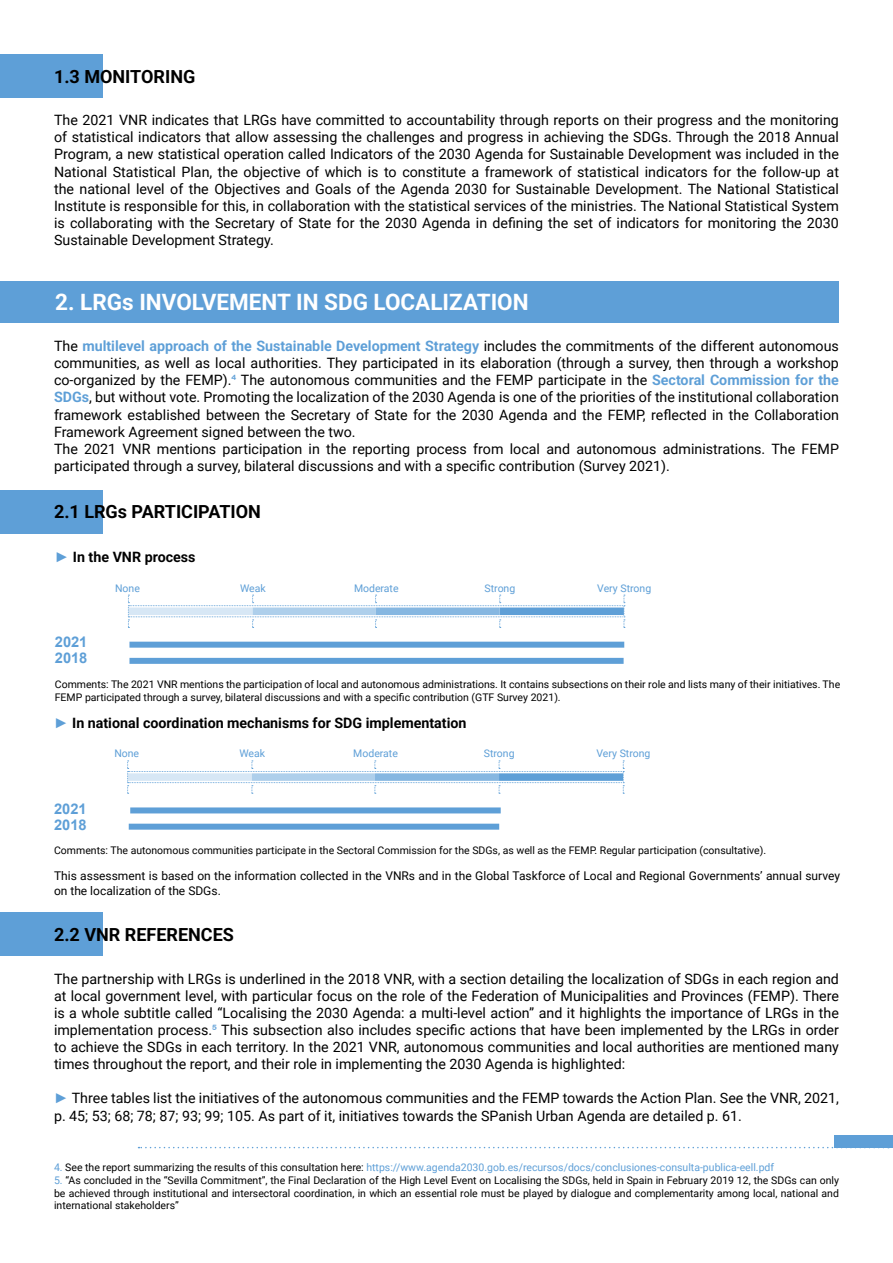
<style>
.page{position:relative;width:893px;height:1263px;background:#fff}
.page>*{position:absolute;margin:0;border:0;box-sizing:border-box;transform-origin:0 0}
.t1{font:700 22.5px "Roboto";color:#fff}
.t2{font:700 18px "Roboto";color:#000}
.t3{font:700 14.7px "Arial";color:#5e9fd7}
.t4{font:14.25px/17.1px "Roboto";color:#000;text-align:justify}
.t5{font:700 14.25px "Roboto";color:#000}
.t6{font:12px/14.4px "Roboto";color:#000}
.t7{font:10.5px/12.6px "Roboto";color:#000}
.t8{font:10.5px "Roboto";color:#5e9fd7}
.s1{font-weight:700;color:#5e9fd7}
.s2{font-family:"Arial";color:#5e9fd7}
.s3{font-family:"Arial";font-weight:400;color:#5e9fd7}
.s4{color:#000}
.s5{color:#5e9fd7}
</style>
<div class="page">
<div style="left:0;top:281px;width:839px;height:42px;background:#5e9fd7"></div>
<div style="left:0;top:490px;width:102px;height:43px;background:#5e9fd7"></div>
<div style="left:129px;top:642px;width:495px;height:6px;background:#5e9fd7"></div>
<div style="left:130px;top:807px;width:371px;height:6px;background:#5e9fd7"></div>
<div style="left:129px;top:658px;width:495px;height:6px;background:#5e9fd7"></div>
<div style="left:129px;top:824px;width:370px;height:6px;background:#5e9fd7"></div>
<svg style="left:128px;top:595px;width:497px;height:33px"></svg>
<svg style="left:127px;top:760px;width:497px;height:34px"></svg>
<div style="left:0;top:912px;width:102px;height:44px;background:#5e9fd7"></div>
<svg style="left:139px;top:1147px;width:696px;height:1px"></svg>
<div style="left:835px;top:1135px;width:58px;height:13px;background:#5e9fd7"></div>
<div style="left:0;top:54px;width:102px;height:44px;background:#5e9fd7"></div>
<p class="t2" style="left:54px;top:64px;width:143px">1.3 MONITORING</p>
<p class="t4" style="left:54px;top:111px;width:786px">The 2021 VNR indicates that LRGs have committed to accountability through reports on their progress and the monitoring of statistical indicators that allow assessing the challenges and progress in achieving the SDGs. Through the 2018 Annual Program, a new statistical operation called Indicators of the 2030 Agenda for Sustainable Development was included in the National Statistical Plan, the objective of which is to constitute a framework of statistical indicators for the follow-up at the national level of the Objectives and Goals of the Agenda 2030 for Sustainable Development. The National Statistical Institute is responsible for this, in collaboration with the statistical services of the ministries. The National Statistical System is collaborating with the Secretary of State for the 2030 Agenda in defining the set of indicators for monitoring the 2030<br>Sustainable Development Strategy.</p>
<p class="t1" style="left:55px;top:287px;width:475px">2. LRGs INVOLVEMENT IN SDG LOCALIZATION</p>
<p class="t4" style="left:54px;top:337px;width:786px">The <span class="s1">multilevel approach of the Sustainable Development Strategy</span> includes the commitments of the different autonomous communities, as well as local authorities. They participated in its elaboration (through a survey, then through a workshop co-organized by the FEMP).<span class="s2">⁴</span> The autonomous communities and the FEMP participate in the <span class="s1">Sectoral Commission for the SDGs</span>, but without vote. Promoting the localization of the 2030 Agenda is one of the priorities of the institutional collaboration framework established between the Secretary of State for the 2030 Agenda and the FEMP, reflected in the Collaboration Framework Agreement signed between the two.</p>
<p class="t4" style="left:54px;top:440px;width:786px">The 2021 VNR mentions participation in the reporting process from local and autonomous administrations. The FEMP participated through a survey, bilateral discussions and with a specific contribution (Survey 2021).</p>
<p class="t2" style="left:54px;top:499px;width:209px">2.1 LRGs PARTICIPATION</p>
<p class="t5" style="left:55px;top:547px;width:142px"><span class="s3">►</span> In the VNR process</p>
<p class="t3" style="left:55px;top:631px;width:34px">2021</p>
<p class="t3" style="left:55px;top:648px;width:34px">2018</p>
<p class="t8" style="left:115px;top:580px;width:26px">None</p>
<p class="t8" style="left:240px;top:580px;width:27px">Weak</p>
<p class="t8" style="left:354px;top:580px;width:46px">Moderate</p>
<p class="t8" style="left:485px;top:580px;width:32px">Strong</p>
<p class="t8" style="left:597px;top:580px;width:56px">Very Strong</p>
<p class="t7" style="left:55px;top:678px;width:787px">Comments: The 2021 VNR mentions the participation of local and autonomous administrations. It contains subsections on their role and lists many of their initiatives. The<br>FEMP participated through a survey, bilateral discussions and with a specific contribution (GTF Survey 2021).</p>
<p class="t5" style="left:54px;top:713px;width:414px"><span class="s3">►</span> In national coordination mechanisms for SDG implementation</p>
<p class="t3" style="left:54px;top:798px;width:34px">2021</p>
<p class="t3" style="left:54px;top:814px;width:34px">2018</p>
<p class="t8" style="left:114px;top:746px;width:26px">None</p>
<p class="t8" style="left:239px;top:746px;width:27px">Weak</p>
<p class="t8" style="left:353px;top:746px;width:46px">Moderate</p>
<p class="t8" style="left:484px;top:746px;width:32px">Strong</p>
<p class="t8" style="left:596px;top:746px;width:56px">Very Strong</p>
<p class="t7" style="left:54px;top:844px;width:714px">Comments: The autonomous communities participate in the Sectoral Commission for the SDGs, as well as the FEMP. Regular participation (consultative).</p>
<p class="t6" style="left:54px;top:868px;width:787px">This assessment is based on the information collected in the VNRs and in the Global Taskforce of Local and Regional Governments’ annual survey on the localization of the SDGs.</p>
<p class="t2" style="left:54px;top:922px;width:181px">2.2 VNR REFERENCES</p>
<p class="t4" style="left:54px;top:969px;width:786px">The partnership with LRGs is underlined in the 2018 VNR, with a section detailing the localization of SDGs in each region and at local government level, with particular focus on the role of the Federation of Municipalities and Provinces (FEMP). There is a whole subtitle called “Localising the 2030 Agenda: a multi-level action” and it highlights the importance of LRGs in the implementation process.<span class="s2">⁵</span> This subsection also includes specific actions that have been implemented by the LRGs in order to achieve the SDGs in each territory. In the 2021 VNR, autonomous communities and local authorities are mentioned many times throughout the report, and their role in implementing the 2030 Agenda is highlighted:</p>
<p class="t4" style="left:54px;top:1089px;width:786px"><span class="s2">►</span> Three tables list the initiatives of the autonomous communities and the FEMP towards the Action Plan. See the VNR, 2021, p. 45; 53; 68; 78; 87; 93; 99; 105. As part of it, initiatives towards the SPanish Urban Agenda are detailed p. 61.</p>
<p class="t8" style="left:54px;top:1160px;width:722px">4. <span class="s4">See the report summarizing the results of this consultation here:</span> https://www.agenda2030.gob.es/recursos/docs/conclusiones-consulta-publica-eell.pdf</p>
<p class="t7" style="left:54px;top:1173px;width:786px;text-align:justify"><span class="s5">5.</span> “As concluded in the “Sevilla Commitment”, the Final Declaration of the High Level Event on Localising the SDGs, held in Spain in February 2019 12, the SDGs can only be achieved through institutional and intersectoral coordination, in which an essential role must be played by dialogue and complementarity among local, national and international stakeholders”</p>
</div>
